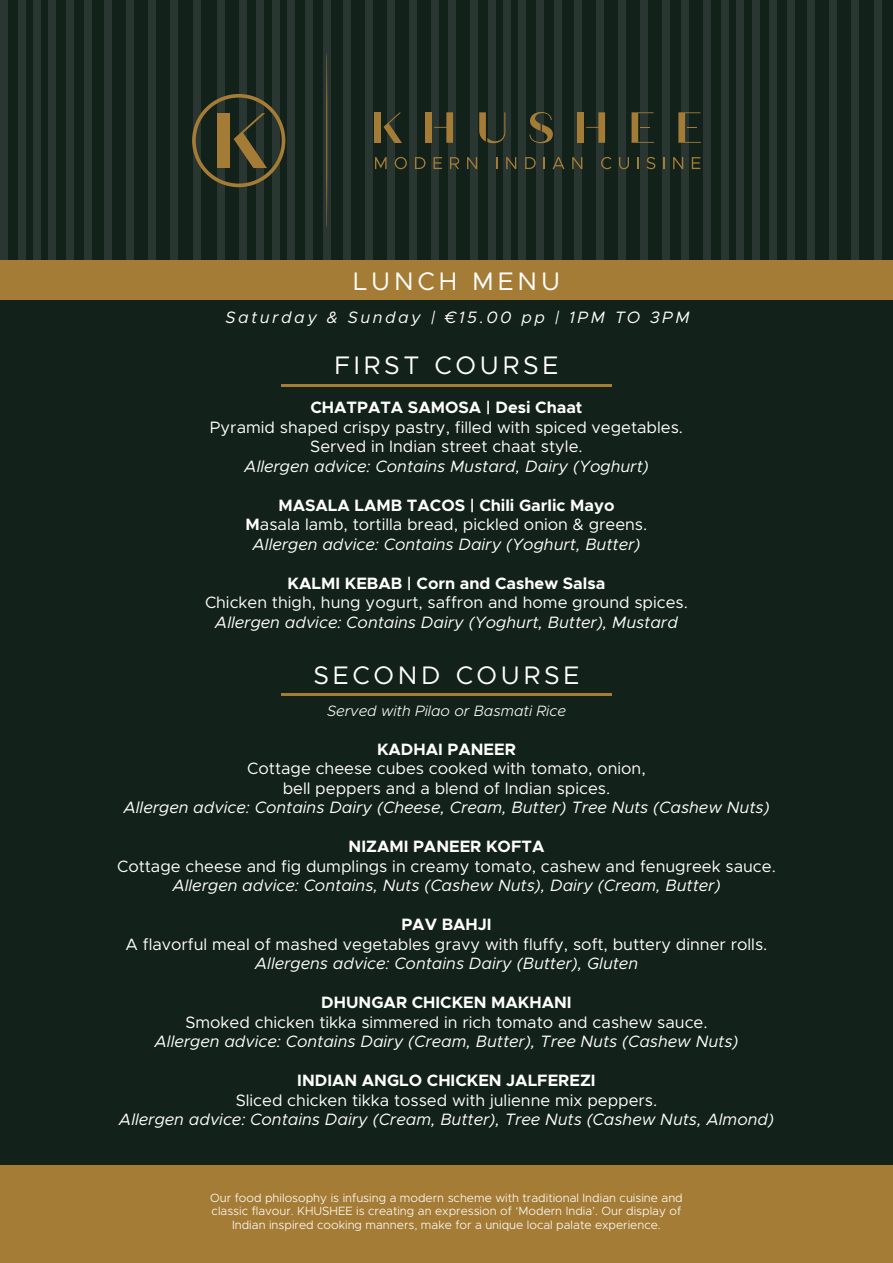
<style>
.page{position:relative;width:893px;height:1263px;background:#13211b}
.page>*{position:absolute;margin:0;border:0;box-sizing:border-box;transform-origin:0 0}
.t1{font:25.5px "Metropolis";letter-spacing:.15em;color:#fff}
.t2{font:16.5px/19.5px "Metropolis";color:#fff;text-align:center}
.t3{font:italic 16.5px "Metropolis";color:#fff}
.t4{font:700 16.5px "Metropolis";color:#fff}
.t5{font:italic 16.5px "Metropolis";letter-spacing:.15em;color:#fff}
.t6{font:italic 300 15px "Metropolis";color:#fff}
.t7{font:300 12px/13.5px "Metropolis";color:#fff;text-align:center}
.s1{font-weight:700}
.s2{font-style:italic}
</style>
<div class="page">
<div style="left:874px;top:0;width:7px;height:270px;background:#2a3631"></div>
<div style="left:852px;top:0;width:7px;height:270px;background:#2a3631"></div>
<div style="left:830px;top:0;width:7px;height:270px;background:#2a3631"></div>
<div style="left:807px;top:0;width:8px;height:270px;background:#2a3631"></div>
<div style="left:787px;top:0;width:8px;height:270px;background:#2a3631"></div>
<div style="left:770px;top:0;width:7px;height:270px;background:#2a3631"></div>
<div style="left:752px;top:0;width:7px;height:270px;background:#2a3631"></div>
<div style="left:736px;top:0;width:8px;height:270px;background:#2a3631"></div>
<div style="left:721px;top:0;width:7px;height:270px;background:#2a3631"></div>
<div style="left:704px;top:0;width:7px;height:270px;background:#2a3631"></div>
<div style="left:682px;top:0;width:7px;height:270px;background:#2a3631"></div>
<div style="left:663px;top:0;width:7px;height:270px;background:#2a3631"></div>
<div style="left:641px;top:0;width:7px;height:270px;background:#2a3631"></div>
<div style="left:619px;top:0;width:7px;height:270px;background:#2a3631"></div>
<div style="left:596px;top:0;width:8px;height:270px;background:#2a3631"></div>
<div style="left:574px;top:0;width:8px;height:270px;background:#2a3631"></div>
<div style="left:554px;top:0;width:7px;height:270px;background:#2a3631"></div>
<div style="left:536px;top:0;width:8px;height:270px;background:#2a3631"></div>
<div style="left:519px;top:0;width:7px;height:270px;background:#2a3631"></div>
<div style="left:503px;top:0;width:8px;height:270px;background:#2a3631"></div>
<div style="left:488px;top:0;width:7px;height:270px;background:#2a3631"></div>
<div style="left:471px;top:0;width:7px;height:270px;background:#2a3631"></div>
<div style="left:448px;top:0;width:8px;height:270px;background:#2a3631"></div>
<div style="left:432px;top:0;width:7px;height:270px;background:#2a3631"></div>
<div style="left:410px;top:0;width:7px;height:270px;background:#2a3631"></div>
<div style="left:387px;top:0;width:8px;height:270px;background:#2a3631"></div>
<div style="left:365px;top:0;width:8px;height:270px;background:#2a3631"></div>
<div style="left:343px;top:0;width:8px;height:270px;background:#2a3631"></div>
<svg style="left:323px;top:0;width:7px;height:261px;background:#2c3731"></svg>
<div style="left:305px;top:0;width:8px;height:270px;background:#2a3631"></div>
<div style="left:288px;top:0;width:7px;height:270px;background:#2a3631"></div>
<div style="left:272px;top:0;width:8px;height:270px;background:#2a3631"></div>
<div style="left:257px;top:0;width:7px;height:270px;background:#2a3631"></div>
<div style="left:239px;top:0;width:8px;height:270px;background:#2a3631"></div>
<div style="left:217px;top:0;width:8px;height:270px;background:#2a3631"></div>
<div style="left:193px;top:0;width:7px;height:270px;background:#2a3631"></div>
<div style="left:171px;top:0;width:7px;height:270px;background:#2a3631"></div>
<div style="left:149px;top:0;width:7px;height:270px;background:#2a3631"></div>
<div style="left:126px;top:0;width:8px;height:270px;background:#2a3631"></div>
<div style="left:104px;top:0;width:8px;height:270px;background:#2a3631"></div>
<div style="left:84px;top:0;width:8px;height:270px;background:#2a3631"></div>
<div style="left:66px;top:0;width:8px;height:270px;background:#2a3631"></div>
<div style="left:49px;top:0;width:7px;height:270px;background:#2a3631"></div>
<div style="left:33px;top:0;width:8px;height:270px;background:#2a3631"></div>
<div style="left:18px;top:0;width:7px;height:270px;background:#2a3631"></div>
<div style="left:1px;top:0;width:7px;height:270px;background:#2a3631"></div>
<div style="left:0;top:261px;width:893px;height:39px;background:#a57c36"></div>
<div style="left:375px;top:113px;width:6px;height:30px;background:#a57c36"></div>
<svg style="left:384px;top:113px;width:18px;height:30px"></svg>
<div style="left:425px;top:112px;width:7px;height:31px;background:#a57c36"></div>
<svg style="left:434px;top:112px;width:19px;height:31px"></svg>
<div style="left:577px;top:112px;width:7px;height:31px;background:#a57c36"></div>
<svg style="left:586px;top:112px;width:19px;height:31px"></svg>
<svg style="left:479px;top:112px;width:26px;height:31px"></svg>
<svg style="left:632px;top:112px;width:22px;height:31px"></svg>
<svg style="left:678px;top:112px;width:23px;height:31px"></svg>
<svg style="left:529px;top:112px;width:24px;height:31px"></svg>
<svg style="left:192px;top:94px;width:93px;height:93px"></svg>
<hr style="left:326px;top:52px;width:1px;height:177px;background:#a57c36;border-radius:50%">
<svg style="left:375px;top:157px;width:12px;height:12px"></svg>
<svg style="left:395px;top:157px;width:12px;height:12px"></svg>
<svg style="left:415px;top:157px;width:10px;height:12px"></svg>
<svg style="left:433px;top:157px;width:9px;height:12px"></svg>
<svg style="left:450px;top:157px;width:9px;height:12px"></svg>
<svg style="left:467px;top:157px;width:10px;height:12px"></svg>
<svg style="left:496px;top:157px;width:2px;height:12px"></svg>
<svg style="left:506px;top:157px;width:10px;height:12px"></svg>
<svg style="left:525px;top:157px;width:11px;height:12px"></svg>
<svg style="left:544px;top:157px;width:1px;height:12px"></svg>
<svg style="left:552px;top:157px;width:12px;height:12px"></svg>
<svg style="left:572px;top:157px;width:10px;height:12px"></svg>
<svg style="left:601px;top:157px;width:10px;height:12px"></svg>
<svg style="left:619px;top:157px;width:10px;height:12px"></svg>
<svg style="left:637px;top:157px;width:2px;height:12px"></svg>
<svg style="left:646px;top:157px;width:9px;height:12px"></svg>
<svg style="left:663px;top:157px;width:2px;height:12px"></svg>
<svg style="left:673px;top:157px;width:10px;height:12px"></svg>
<svg style="left:692px;top:157px;width:8px;height:12px"></svg>
<div style="left:0;top:1165px;width:893px;height:98px;background:#a57c36"></div>
<hr style="left:281px;top:693px;width:331px;height:3px;background:#a57c36">
<hr style="left:281px;top:384px;width:331px;height:3px;background:#a57c36">
<h1 class="t1" style="left:353px;top:266px;width:208px">LUNCH MENU</h1>
<p class="t5" style="left:226px;top:307px;width:465px">Saturday &amp; Sunday | €15.00 pp | 1PM TO 3PM</p>
<h1 class="t1" style="left:334px;top:350px;width:226px">FIRST COURSE</h1>
<p class="t4" style="left:310px;top:397px;width:274px">CHATPATA SAMOSA | Desi Chaat</p>
<p class="t2" style="left:210px;top:417px;width:475px">Pyramid shaped crispy pastry, filled with spiced vegetables.<br>Served in Indian street chaat style.</p>
<p class="t3" style="left:244px;top:456px;width:406px">Allergen advice: Contains Mustard, Dairy (Yoghurt)</p>
<p class="t2" style="left:246px;top:495px;width:403px"><span class="s1">MASALA LAMB TACOS | Chili Garlic Mayo<br>M</span>asala lamb, tortilla bread, pickled onion &amp; greens.<br><span class="s2">Allergen advice: Contains Dairy (Yoghurt, Butter)</span></p>
<p class="t4" style="left:288px;top:573px;width:319px">KALMI KEBAB | Corn and Cashew Salsa</p>
<p class="t2" style="left:205px;top:593px;width:484px">Chicken thigh, hung yogurt, saffron and home ground spices.</p>
<p class="t3" style="left:215px;top:612px;width:464px">Allergen advice: Contains Dairy (Yoghurt, Butter), Mustard</p>
<h1 class="t1" style="left:313px;top:659px;width:268px">SECOND COURSE</h1>
<p class="t6" style="left:327px;top:701px;width:240px">Served with Pilao or Basmati Rice</p>
<p class="t4" style="left:377px;top:738px;width:140px">KADHAI PANEER</p>
<p class="t2" style="left:247px;top:759px;width:400px">Cottage cheese cubes cooked with tomato, onion, bell peppers and a blend of Indian spices.</p>
<p class="t3" style="left:123px;top:797px;width:648px">Allergen advice: Contains Dairy (Cheese, Cream, Butter) Tree Nuts (Cashew Nuts)</p>
<p class="t4" style="left:349px;top:836px;width:197px">NIZAMI PANEER KOFTA</p>
<p class="t2" style="left:117px;top:856px;width:660px">Cottage cheese and fig dumplings in creamy tomato, cashew and fenugreek sauce.</p>
<p class="t3" style="left:172px;top:875px;width:550px">Allergen advice: Contains, Nuts (Cashew Nuts), Dairy (Cream, Butter)</p>
<p class="t4" style="left:401px;top:914px;width:92px">PAV BAHJI</p>
<p class="t2" style="left:126px;top:934px;width:643px">A flavorful meal of mashed vegetables gravy with fluffy, soft, buttery dinner rolls.</p>
<p class="t3" style="left:255px;top:953px;width:385px">Allergens advice: Contains Dairy (Butter), Gluten</p>
<p class="t4" style="left:321px;top:992px;width:252px">DHUNGAR CHICKEN MAKHANI</p>
<p class="t2" style="left:185px;top:1012px;width:524px">Smoked chicken tikka simmered in rich tomato and cashew sauce.</p>
<p class="t3" style="left:154px;top:1031px;width:586px">Allergen advice: Contains Dairy (Cream, Butter), Tree Nuts (Cashew Nuts)</p>
<p class="t4" style="left:297px;top:1070px;width:300px">INDIAN ANGLO CHICKEN JALFEREZI</p>
<p class="t2" style="left:236px;top:1090px;width:423px">Sliced chicken tikka tossed with julienne mix peppers.</p>
<p class="t3" style="left:119px;top:1109px;width:657px">Allergen advice: Contains Dairy (Cream, Butter), Tree Nuts (Cashew Nuts, Almond)</p>
<p class="t7" style="left:210px;top:1191px;width:474px">Our food philosophy is infusing a modern scheme with traditional Indian cuisine and classic flavour. KHUSHEE is creating an expression of ‘Modern India’. Our display of<br>Indian inspired cooking manners, make for a unique local palate experience.</p>
</div>
